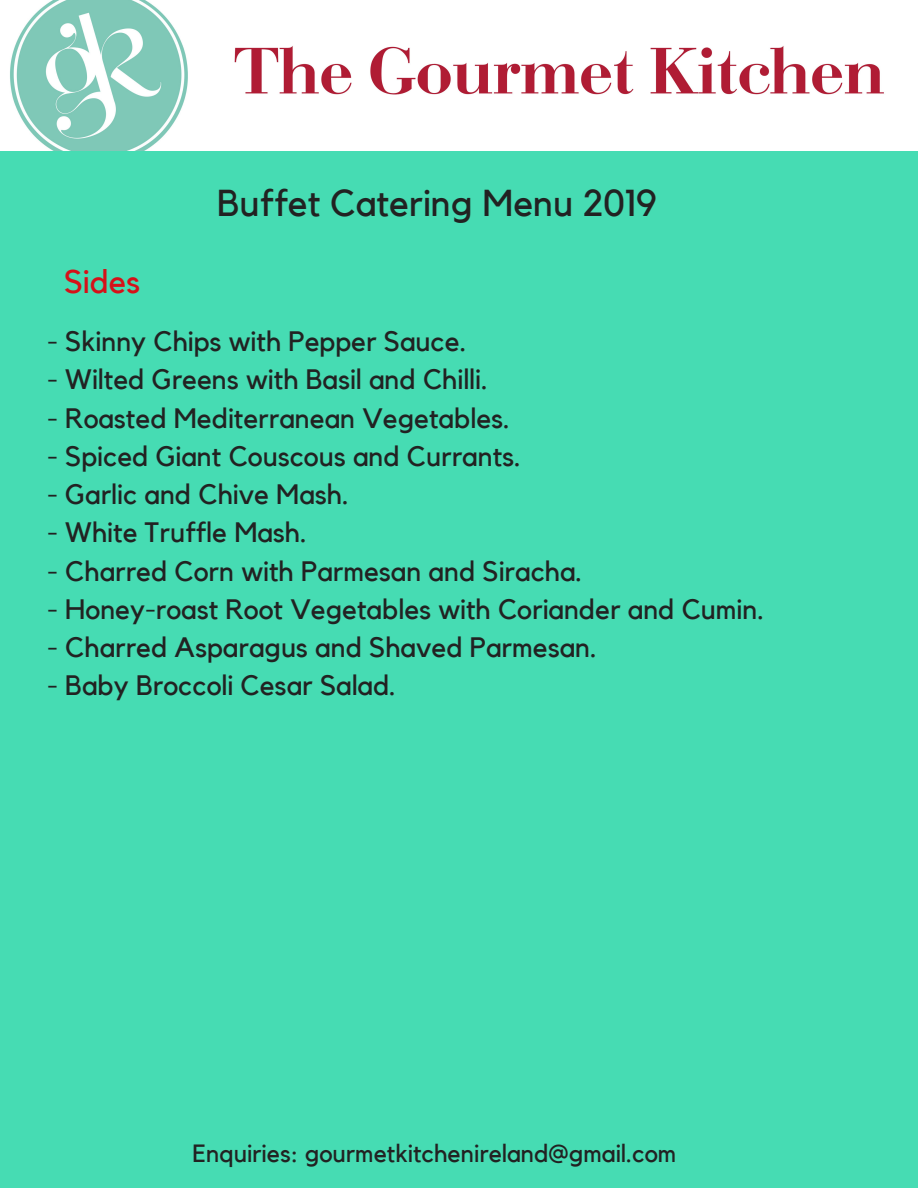
<style>
.page{position:relative;width:918px;height:1188px;background:#46dcb3}
.page>*{position:absolute;margin:0;border:0;box-sizing:border-box;transform-origin:0 0}
.t1{font:37.35px "Kollektif";color:#222}
.t2{font:32.7px "Kollektif";color:#d61119}
.t3{font:28.05px "Kollektif";color:#222}
.t4{font:24.9px "Kollektif";color:#222}
</style>
<div class="page">
<img style="left:0;top:0;width:918px;height:151px">
<p class="t2" style="left:64px;top:266px;width:78px">Sides</p>
<h1 class="t1" style="left:217px;top:186px;width:441px">Buffet Catering Menu 2019</h1>
<p class="t3" style="left:47px;top:328px;width:421px">- Skinny Chips with Pepper Sauce.</p>
<p class="t3" style="left:47px;top:367px;width:442px">- Wilted Greens with Basil and Chilli.</p>
<p class="t3" style="left:47px;top:405px;width:464px">- Roasted Mediterranean Vegetables.</p>
<p class="t3" style="left:47px;top:443px;width:475px">- Spiced Giant Couscous and Currants.</p>
<p class="t3" style="left:47px;top:481px;width:303px">- Garlic and Chive Mash.</p>
<p class="t3" style="left:47px;top:520px;width:261px">- White Truffle Mash.</p>
<p class="t3" style="left:47px;top:558px;width:537px">- Charred Corn with Parmesan and Siracha.</p>
<p class="t3" style="left:47px;top:596px;width:718px">- Honey-roast Root Vegetables with Coriander and Cumin.</p>
<p class="t3" style="left:47px;top:634px;width:551px">- Charred Asparagus and Shaved Parmesan.</p>
<p class="t3" style="left:47px;top:673px;width:350px">- Baby Broccoli Cesar Salad.</p>
<p class="t4" style="left:193px;top:1142px;width:485px">Enquiries: gourmetkitchenireland@gmail.com</p>
</div>
